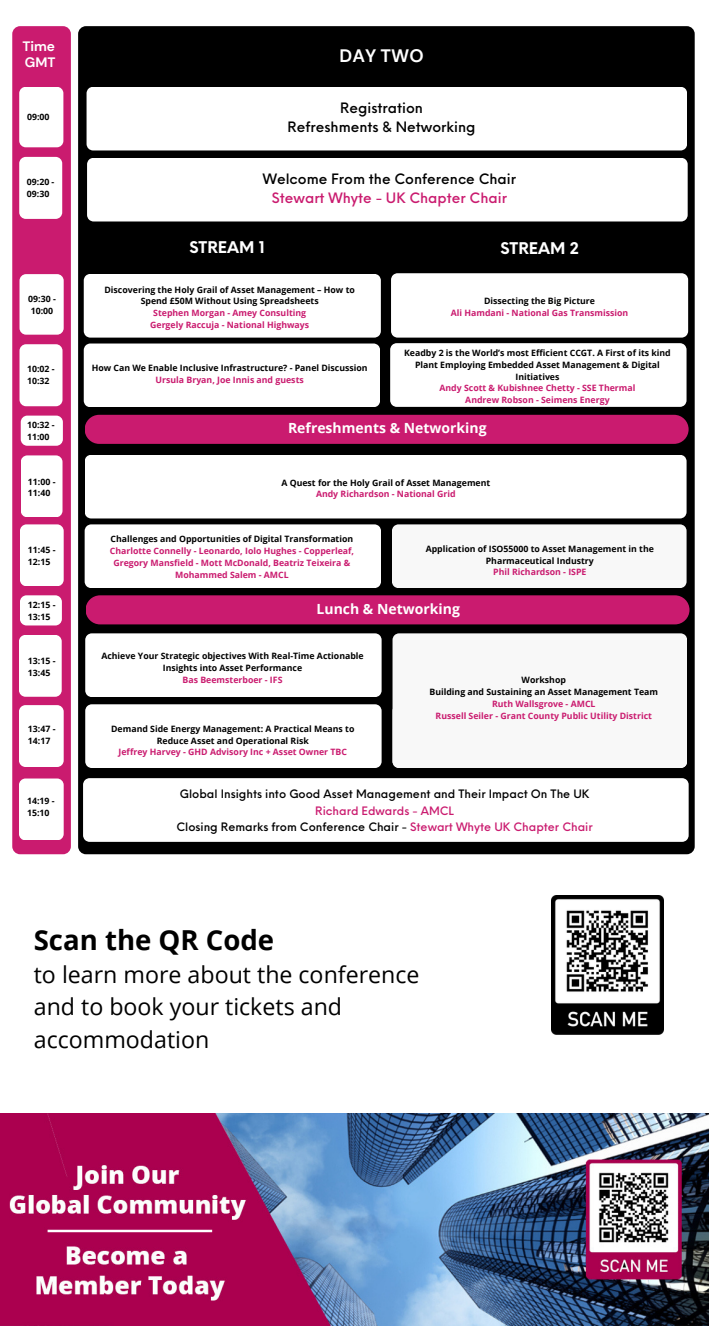
<style>
.page{position:relative;width:709px;height:1326px;background:#fff}
.page>*{position:absolute;margin:0;border:0;box-sizing:border-box;transform-origin:0 0}
.t1{font:700 27.56px "Open Sans";color:#000}
.t2{font:23.19px/32.2px "Open Sans";color:#000}
.t3{font:700 18.03px "DM Sans";color:#fff}
.t4{font:700 15.75px "Neue Einstellung";color:#fff}
.t5{font:500 14px "Neue Einstellung";color:#000}
.t6{font:700 14px "Open Sans";color:#fff}
.t7{font:500 14px "Neue Einstellung";color:#ca1b6f}
.t8{font:700 13.65px "DM Sans";color:#fff}
.t9{font:500 11.38px "Neue Einstellung";color:#000}
.t10{font:500 11.38px "Neue Einstellung";color:#ca1b6f}
.t11{font:700 8.75px/11.8px "Open Sans";color:#000;text-align:center}
.t12{font:700 8.75px/11.8px "Open Sans";color:#ca1b6f;text-align:center}
.s1{color:#ca1b6f}
</style>
<div class="page">
<div style="left:78px;top:26px;width:616px;height:828px;background:#000;border-radius:8px"></div>
<div style="left:84px;top:274px;width:297px;height:133px;background:#fff"></div>
<div style="left:12px;top:26px;width:59px;height:828px;background:#ca1b6f;border-radius:8px"></div>
<div style="left:20px;top:274px;width:44px;height:61px;background:#fff;border-radius:7px"></div>
<div style="left:20px;top:344px;width:42px;height:62px;background:#fff;border-radius:7px"></div>
<div style="left:85px;top:415px;width:603px;height:29px;background:#ca1b6f;border-radius:15px"></div>
<div style="left:83px;top:778px;width:605px;height:64px;background:#fff"></div>
<div style="left:21px;top:455px;width:41px;height:62px;background:#fff;border-radius:7px"></div>
<div style="left:21px;top:415px;width:42px;height:31px;background:#fff;border-radius:7px"></div>
<div style="left:20px;top:524px;width:44px;height:62px;background:#fff;border-radius:7px"></div>
<div style="left:20px;top:595px;width:42px;height:30px;background:#fff;border-radius:7px"></div>
<div style="left:19px;top:635px;width:43px;height:62px;background:#fff;border-radius:7px"></div>
<div style="left:19px;top:705px;width:45px;height:62px;background:#fff;border-radius:7px"></div>
<div style="left:19px;top:778px;width:45px;height:62px;background:#fff;border-radius:7px"></div>
<div style="left:85px;top:455px;width:601px;height:63px;background:#fff"></div>
<div style="left:85px;top:524px;width:296px;height:64px;background:#fff"></div>
<div style="left:392px;top:524px;width:294px;height:64px;background:#f8f8f8"></div>
<div style="left:86px;top:595px;width:603px;height:29px;background:#ca1b6f;border-radius:15px"></div>
<div style="left:85px;top:633px;width:296px;height:64px;background:#fff"></div>
<div style="left:392px;top:633px;width:295px;height:71px;background:#f8f8f8"></div>
<div style="left:85px;top:704px;width:296px;height:64px;background:#fff"></div>
<div style="left:392px;top:704px;width:295px;height:64px;background:#f8f8f8"></div>
<div style="left:87px;top:87px;width:600px;height:63px;background:#fff"></div>
<div style="left:87px;top:158px;width:600px;height:63px;background:#fff"></div>
<div style="left:19px;top:87px;width:44px;height:60px;background:#fff;border-radius:7px"></div>
<div style="left:19px;top:157px;width:43px;height:62px;background:#fff;border-radius:7px"></div>
<svg style="left:390px;top:273px;width:298px;height:134px;background:#f2f2f2"></svg>
<img style="left:0;top:1113px;width:709px;height:212px">
<img style="left:551px;top:895px;width:112px;height:139px">
<p class="t8" style="left:22px;top:37px;width:34px">Time</p>
<p class="t8" style="left:25px;top:53px;width:32px">GMT</p>
<p class="t11" style="left:27px;top:111px;width:24px">09:00</p>
<p class="t11" style="left:27px;top:176px;width:29px">09:20 -</p>
<p class="t11" style="left:27px;top:188px;width:24px">09:30</p>
<p class="t11" style="left:28px;top:293px;width:29px">09:30 -</p>
<p class="t11" style="left:31px;top:304px;width:24px">10:00</p>
<p class="t11" style="left:27px;top:363px;width:29px">10:02 -</p>
<p class="t11" style="left:27px;top:375px;width:24px">10:32</p>
<p class="t11" style="left:27px;top:418px;width:29px">10:32 -</p>
<p class="t11" style="left:27px;top:430px;width:24px">11:00</p>
<p class="t11" style="left:28px;top:475px;width:29px">11:00 -</p>
<p class="t11" style="left:28px;top:487px;width:24px">11:40</p>
<p class="t11" style="left:28px;top:544px;width:29px">11:45 -</p>
<p class="t11" style="left:28px;top:555px;width:24px">12:15</p>
<p class="t11" style="left:28px;top:598px;width:29px">12:15 -</p>
<p class="t11" style="left:28px;top:610px;width:24px">13:15</p>
<p class="t11" style="left:28px;top:655px;width:29px">13:15 -</p>
<p class="t11" style="left:28px;top:666px;width:24px">13:45</p>
<p class="t11" style="left:28px;top:722px;width:29px">13:47 -</p>
<p class="t11" style="left:28px;top:734px;width:24px">14:17</p>
<p class="t11" style="left:27px;top:795px;width:29px">14:19 -</p>
<p class="t11" style="left:27px;top:807px;width:24px">15:10</p>
<p class="t3" style="left:339px;top:45px;width:86px">DAY TWO</p>
<p class="t5" style="left:340px;top:96px;width:84px">Registration</p>
<p class="t5" style="left:288px;top:115px;width:189px">Refreshments &amp; Networking</p>
<p class="t5" style="left:263px;top:166px;width:255px">Welcome From the Conference Chair</p>
<p class="t7" style="left:272px;top:185px;width:236px">Stewart Whyte - UK Chapter Chair</p>
<p class="t4" style="left:189px;top:232px;width:77px">STREAM 1</p>
<p class="t4" style="left:500px;top:234px;width:80px">STREAM 2</p>
<p class="t11" style="left:104px;top:283px;width:252px">Discovering the Holy Grail of Asset Management – How to<br>Spend £50M Without Using Spreadsheets</p>
<p class="t12" style="left:153px;top:307px;width:154px">Stephen Morgan - Amey Consulting</p>
<p class="t12" style="left:150px;top:319px;width:161px">Gergely Raccuja - National Highways</p>
<p class="t11" style="left:92px;top:362px;width:277px">How Can We Enable Inclusive Infrastructure? - Panel Discussion</p>
<p class="t12" style="left:156px;top:373px;width:150px">Ursula Bryan, Joe Innis and guests</p>
<p class="t11" style="left:484px;top:295px;width:113px">Dissecting the Big Picture</p>
<p class="t12" style="left:451px;top:307px;width:179px">Ali Hamdani - National Gas Transmission</p>
<p class="t11" style="left:404px;top:347px;width:268px">Keadby 2 is the World’s most Efficient CCGT. A First of its kind<br>Plant Employing Embedded Asset Management &amp; Digital<br>Initiatives</p>
<p class="t12" style="left:439px;top:382px;width:197px">Andy Scott &amp; Kubishnee Chetty - SSE Thermal</p>
<p class="t12" style="left:465px;top:394px;width:146px">Andrew Robson - Seimens Energy</p>
<p class="t6" style="left:288px;top:418px;width:200px">Refreshments &amp; Networking</p>
<p class="t11" style="left:281px;top:476px;width:210px">A Quest for the Holy Grail of Asset Management</p>
<p class="t12" style="left:316px;top:488px;width:141px">Andy Richardson - National Grid</p>
<p class="t11" style="left:111px;top:533px;width:244px">Challenges and Opportunities of Digital Transformation</p>
<p class="t12" style="left:110px;top:545px;width:246px">Charlotte Connelly - Leonardo, Iolo Hughes - Copperleaf,<br>Gregory Mansfield - Mott McDonald, Beatriz Teixeira &amp;<br>Mohammed Salem - AMCL</p>
<p class="t11" style="left:426px;top:542px;width:230px">Application of ISO55000 to Asset Management in the<br>Pharmaceutical Industry</p>
<p class="t12" style="left:493px;top:566px;width:95px">Phil Richardson - ISPE</p>
<p class="t6" style="left:316px;top:598px;width:145px">Lunch &amp; Networking</p>
<p class="t11" style="left:101px;top:650px;width:264px">Achieve Your Strategic objectives With Real-Time Actionable<br>Insights into Asset Performance</p>
<p class="t12" style="left:183px;top:673px;width:101px">Bas Beemsterboer - IFS</p>
<p class="t11" style="left:521px;top:674px;width:46px">Workshop</p>
<p class="t11" style="left:429px;top:686px;width:230px">Building and Sustaining an Asset Management Team</p>
<p class="t12" style="left:492px;top:697px;width:105px">Ruth Wallsgrove - AMCL</p>
<p class="t12" style="left:435px;top:709px;width:218px">Russell Seiler - Grant County Public Utility District</p>
<p class="t11" style="left:111px;top:722px;width:245px">Demand Side Energy Management: A Practical Means to<br>Reduce Asset and Operational Risk</p>
<p class="t12" style="left:119px;top:746px;width:230px">Jeffrey Harvey - GHD Advisory Inc + Asset Owner TBC</p>
<p class="t9" style="left:180px;top:784px;width:411px">Global Insights into Good Asset Management and Their Impact On The UK</p>
<p class="t10" style="left:315px;top:800px;width:140px">Richard Edwards - AMCL</p>
<p class="t9" style="left:176px;top:817px;width:418px">Closing Remarks from Conference Chair - <span class="s1">Stewart Whyte UK Chapter Chair</span></p>
<p class="t1" style="left:34px;top:920px;width:242px">Scan the QR Code</p>
<p class="t2" style="left:34px;top:958px;width:387px">to learn more about the conference</p>
<p class="t2" style="left:34px;top:990px;width:310px">and to book your tickets and accommodation</p>
</div>
